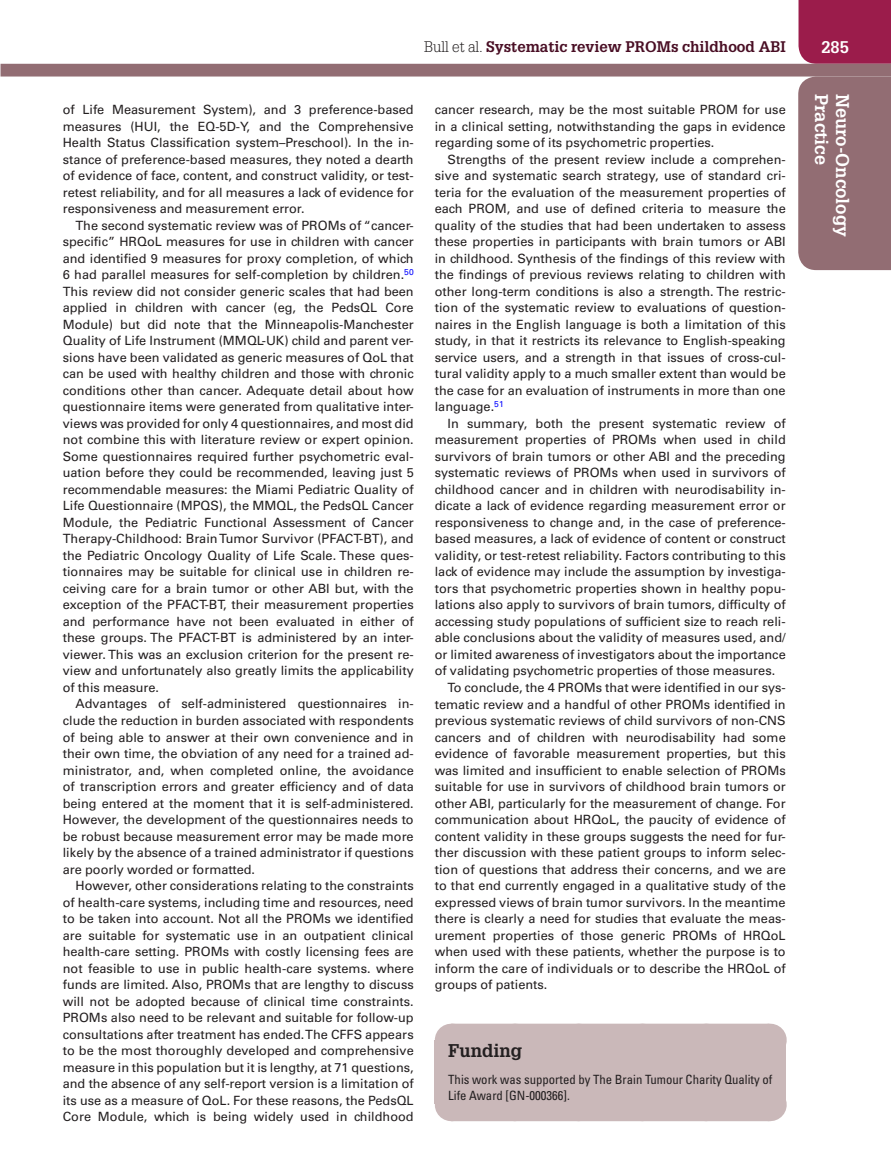
<style>
.page{position:relative;width:891px;height:1175px;background:#fff}
.page>*{position:absolute;margin:0;border:0;box-sizing:border-box;transform-origin:0 0}
.t1{font:700 18px "Glypha LT Std";color:#fff}
.t2{font:700 18px "Glypha LT Std";color:#231f20}
.t3{font:700 16.5px "Glypha LT Std";color:#fff}
.t4{font:700 15px "Glypha LT Std";color:#490e24}
.t5{font:12.75px/16.5px "Univers LT Std";color:#231f20;text-align:justify}
.t6{font:condensed 12.75px/16.5px "Univers LT Std";color:#231f20}
.s1{font-weight:300;color:#231f20}
</style>
<div class="page">
<div style="left:799px;top:0;width:92px;height:64px;background:#9b1c4b"></div>
<div style="left:1px;top:64px;width:890px;height:12px;background:#926d73"></div>
<div style="left:798px;top:76px;width:93px;height:194px;background:#926d73"></div>
<div style="left:435px;top:1040px;width:351px;height:33px;background:#cab8b9"></div>
<div style="left:451px;top:1023px;width:318px;height:33px;background:#cab8b9"></div>
<svg style="left:515px;top:1023px;width:222px;height:1px"></svg>
<hr style="left:769px;top:1023px;width:1px;height:33px;background:#cab8b9">
<div style="left:435px;top:1071px;width:351px;height:32px;background:#cab8b9"></div>
<div style="left:451px;top:1088px;width:318px;height:33px;background:#cab8b9"></div>
<hr style="left:769px;top:1088px;width:1px;height:33px;background:#cab8b9">
<p class="t5" style="left:63px;top:102px;width:353px">of Life Measurement System), and 3 preference-based measures (HUI, the EQ-5D-Y, and the Comprehensive Health Status Classification system–Preschool). In the in&shy;stance of preference-based measures, they noted a dearth of evidence of face, content, and construct validity, or test&shy;retest reliability, and for all measures a lack of evidence for responsiveness and measurement error.</p>
<p class="t5" style="left:63px;top:217px;width:353px;text-indent:13px">The second systematic review was of PROMs of “cancer&shy;specific” HRQoL measures for use in children with cancer and identified 9 measures for proxy completion, of which 6 had parallel measures for self-completion by children.<sup>50<br></sup>This review did not consider generic scales that had been applied in children with cancer (eg, the PedsQL Core Module) but did note that the Minneapolis-Manchester Quality of Life Instrument (MMQL-UK) child and parent ver&shy;sions have been validated as generic measures of QoL that can be used with healthy children and those with chronic conditions other than cancer. Adequate detail about how questionnaire items were generated from qualitative inter&shy;views was provided for only 4 questionnaires, and most did not combine this with literature review or expert opinion.<br>Some questionnaires required further psychometric eval&shy;uation before they could be recommended, leaving just 5 recommendable measures: the Miami Pediatric Quality of Life Questionnaire (MPQS), the MMQL, the PedsQL Cancer Module, the Pediatric Functional Assessment of Cancer Therapy-Childhood: Brain Tumor Survivor (PFACT-BT), and the Pediatric Oncology Quality of Life Scale. These ques&shy;tionnaires may be suitable for clinical use in children re&shy;ceiving care for a brain tumor or other ABI but, with the exception of the PFACT-BT, their measurement properties and performance have not been evaluated in either of these groups. The PFACT-BT is administered by an inter&shy;viewer. This was an exclusion criterion for the present re&shy;view and unfortunately also greatly limits the applicability of this measure.</p>
<p class="t5" style="left:63px;top:695px;width:353px;text-indent:13px">Advantages of self-administered questionnaires in&shy;clude the reduction in burden associated with respondents of being able to answer at their own convenience and in their own time, the obviation of any need for a trained ad&shy;ministrator, and, when completed online, the avoidance of transcription errors and greater efficiency and of data being entered at the moment that it is self-administered.<br>However, the development of the questionnaires needs to be robust because measurement error may be made more likely by the absence of a trained administrator if questions are poorly worded or formatted.</p>
<p class="t5" style="left:63px;top:877px;width:353px;text-indent:13px">However, other considerations relating to the constraints of health-care systems, including time and resources, need to be taken into account. Not all the PROMs we identified are suitable for systematic use in an outpatient clinical health-care setting. PROMs with costly licensing fees are not feasible to use in public health-care systems. where funds are limited. Also, PROMs that are lengthy to discuss will not be adopted because of clinical time constraints.<br>PROMs also need to be relevant and suitable for follow-up consultations after treatment has ended. The CFFS appears to be the most thoroughly developed and comprehensive measure in this population but it is lengthy, at 71 questions, and the absence of any self-report version is a limitation of its use as a measure of QoL. For these reasons, the PedsQL Core Module, which is being widely used in childhood</p>
<p class="t4" style="left:424px;top:37px;width:363px"><span class="s1">Bull et al.</span> Systematic review PROMs childhood ABI</p>
<p class="t3" style="left:821px;top:37px;width:29px">285</p>
<h1 class="t1" style="left:833px;top:94px;width:73px;rotate:90deg">Practice</h1>
<h1 class="t1" style="left:854px;top:94px;width:145px;rotate:90deg">Neuro-Oncology</h1>
<p class="t5" style="left:435px;top:102px;width:353px">cancer research, may be the most suitable PROM for use in a clinical setting, notwithstanding the gaps in evidence regarding some of its psychometric properties.</p>
<p class="t5" style="left:435px;top:151px;width:353px;text-indent:13px">Strengths of the present review include a comprehen&shy;sive and systematic search strategy, use of standard cri&shy;teria for the evaluation of the measurement properties of each PROM, and use of defined criteria to measure the quality of the studies that had been undertaken to assess these properties in participants with brain tumors or ABI in childhood. Synthesis of the findings of this review with the findings of previous reviews relating to children with other long-term conditions is also a strength. The restric&shy;tion of the systematic review to evaluations of question&shy;naires in the English language is both a limitation of this study, in that it restricts its relevance to English-speaking service users, and a strength in that issues of cross-cul&shy;tural validity apply to a much smaller extent than would be the case for an evaluation of instruments in more than one language.<sup>51</sup></p>
<p class="t5" style="left:448px;top:415px;width:340px">In summary, both the present systematic review of</p>
<p class="t5" style="left:435px;top:432px;width:353px">measurement properties of PROMs when used in child</p>
<p class="t5" style="left:435px;top:448px;width:353px">survivors of brain tumors or other ABI and the preceding</p>
<p class="t5" style="left:435px;top:465px;width:352px">systematic reviews of PROMs when used in survivors of</p>
<p class="t5" style="left:435px;top:481px;width:353px">childhood cancer and in children with neurodisability in-</p>
<p class="t5" style="left:435px;top:498px;width:352px">dicate a lack of evidence regarding measurement error or</p>
<p class="t5" style="left:435px;top:514px;width:352px">responsiveness to change and, in the case of preference-</p>
<p class="t5" style="left:435px;top:531px;width:353px">based measures, a lack of evidence of content or construct</p>
<p class="t5" style="left:435px;top:547px;width:353px">validity, or test-retest reliability. Factors contributing to this</p>
<p class="t5" style="left:435px;top:564px;width:352px">lack of evidence may include the assumption by investiga-</p>
<p class="t5" style="left:435px;top:580px;width:352px">tors that psychometric properties shown in healthy popu-</p>
<p class="t5" style="left:435px;top:597px;width:352px">lations also apply to survivors of brain tumors, difficulty of</p>
<p class="t5" style="left:435px;top:613px;width:352px">accessing study populations of sufficient size to reach reli-</p>
<p class="t5" style="left:435px;top:630px;width:352px">able conclusions about the validity of measures used, and/</p>
<p class="t5" style="left:435px;top:646px;width:352px">or limited awareness of investigators about the importance</p>
<p class="t5" style="left:435px;top:663px;width:342px">of validating psychometric properties of those measures.</p>
<p class="t5" style="left:448px;top:679px;width:340px">To conclude, the 4 PROMs that were identified in our sys-</p>
<p class="t5" style="left:435px;top:696px;width:352px">tematic review and a handful of other PROMs identified in</p>
<p class="t5" style="left:435px;top:712px;width:352px">previous systematic reviews of child survivors of non-CNS</p>
<p class="t5" style="left:435px;top:729px;width:353px">cancers and of children with neurodisability had some</p>
<p class="t5" style="left:435px;top:745px;width:353px">evidence of favorable measurement properties, but this</p>
<p class="t5" style="left:435px;top:762px;width:353px">was limited and insufficient to enable selection of PROMs</p>
<p class="t5" style="left:435px;top:778px;width:352px">suitable for use in survivors of childhood brain tumors or</p>
<p class="t5" style="left:435px;top:795px;width:352px">other ABI, particularly for the measurement of change. For</p>
<p class="t5" style="left:435px;top:811px;width:353px">communication about HRQoL, the paucity of evidence of</p>
<p class="t5" style="left:435px;top:828px;width:352px">content validity in these groups suggests the need for fur-</p>
<p class="t5" style="left:435px;top:844px;width:352px">ther discussion with these patient groups to inform selec-</p>
<p class="t5" style="left:435px;top:860px;width:353px">tion of questions that address their concerns, and we are</p>
<p class="t5" style="left:435px;top:877px;width:353px">to that end currently engaged in a qualitative study of the</p>
<p class="t5" style="left:435px;top:893px;width:352px">expressed views of brain tumor survivors. In the meantime</p>
<p class="t5" style="left:435px;top:910px;width:353px">there is clearly a need for studies that evaluate the meas-</p>
<p class="t5" style="left:435px;top:926px;width:352px">urement properties of those generic PROMs of HRQoL</p>
<p class="t5" style="left:435px;top:943px;width:352px">when used with these patients, whether the purpose is to</p>
<p class="t5" style="left:435px;top:959px;width:353px">inform the care of individuals or to describe the HRQoL of</p>
<p class="t5" style="left:435px;top:976px;width:114px">groups of patients.</p>
<h1 class="t2" style="left:448px;top:1039px;width:76px">Funding</h1>
<p class="t6" style="left:448px;top:1070px;width:326px">This work was supported by The Brain Tumour Charity Quality of<br>Life Award [GN-000366].</p>
</div>
